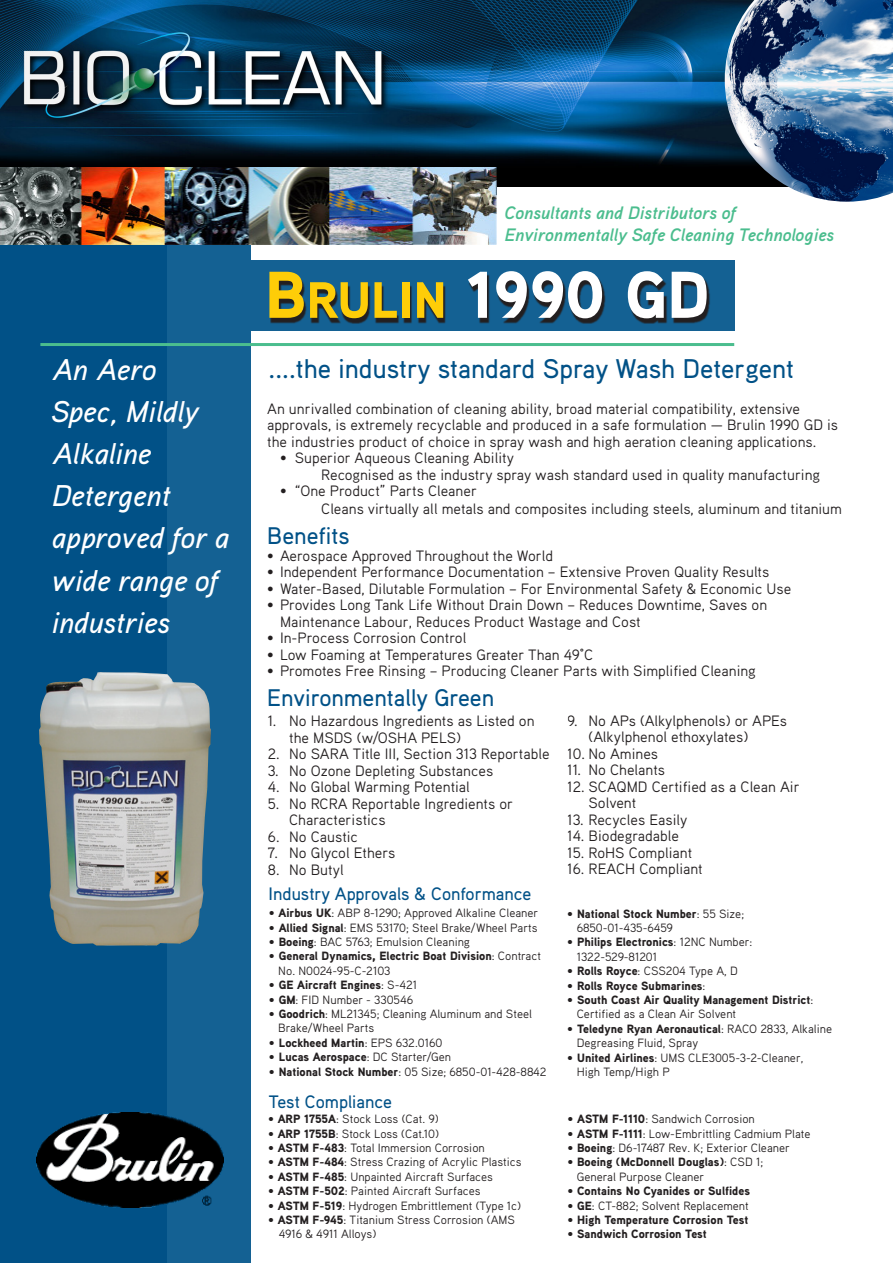
<style>
.page{position:relative;width:893px;height:1263px;background:#fff}
.page>*{position:absolute;margin:0;border:0;box-sizing:border-box;transform-origin:0 0}
.t1{font:900 66px "Aaux Pro";color:#fff}
.t2{font:italic 500 30px/42px "Aaux Pro";color:#fff}
.t3{font:500 27px "Aaux Pro";color:#015187}
.t4{font:500 24px "Aaux Pro";color:#015187}
.t5{font:italic 700 18px "Aaux Pro";color:#4bbd8e}
.t6{font:500 18px "Aaux Pro";color:#015187}
.t7{font:15px/16.5px "Aaux Pro";color:#231f20}
.t8{font:12px "Aaux Pro";color:#231f20}
.t9{font:900 12px/14.4px "Aaux Pro";color:#231f20}
.s1{color:#fecd08}
.s2{font-size:51px;color:#fecd08}
.s3{font-weight:900}
.s4{font-weight:400}
</style>
<div class="page">
<div style="left:250px;top:260px;width:484px;height:70px;background:#146193"></div>
<div style="left:73px;top:195px;width:178px;height:1068px;background:#146193"></div>
<div style="left:0;top:244px;width:167px;height:1019px;background:#015187"></div>
<img style="left:0;top:0;width:725px;height:186px">
<img style="left:725px;top:0;width:168px;height:202px">
<hr style="left:742px;top:82px;width:56px;height:3px;background:#fff">
<img style="left:0;top:167px;width:496px;height:77px">
<svg style="left:270px;top:274px;width:440px;height:50px"></svg>
<hr style="left:40px;top:343px;width:694px;height:3px;background:#4bbd8e">
<img style="left:39px;top:672px;width:172px;height:273px">
<img style="left:36px;top:1112px;width:188px;height:96px">
<p class="t2" style="left:52px;top:348px;width:179px">An Aero<br>Spec, Mildly<br>Alkaline<br>Detergent approved for a wide range of industries</p>
<p class="t5" style="left:504px;top:201px;width:233px">Consultants and Distributors of</p>
<p class="t5" style="left:504px;top:223px;width:331px">Environmentally Safe Cleaning Technologies</p>
<p class="t1" style="left:265px;top:252px;width:447px"><span class="s1">B</span><span class="s2">RULIN</span> 1990 GD</p>
<p class="t3" style="left:269px;top:351px;width:527px">....the industry standard Spray Wash Detergent</p>
<p class="t7" style="left:267px;top:400px;width:572px">An unrivalled combination of cleaning ability, broad material compatibility, extensive approvals, is extremely recyclable and produced in a safe formulation — Brulin 1990 GD is the industries product of choice in spray wash and high aeration cleaning applications.</p>
<p class="t7" style="left:280px;top:449px;width:235px">• Superior Aqueous Cleaning Ability</p>
<p class="t7" style="left:321px;top:466px;width:500px">Recognised as the industry spray wash standard used in quality manufacturing</p>
<p class="t7" style="left:280px;top:482px;width:199px">• “One Product” Parts Cleaner</p>
<p class="t7" style="left:321px;top:500px;width:522px">Cleans virtually all metals and composites including steels, aluminum and titanium</p>
<p class="t4" style="left:267px;top:521px;width:84px">Benefits</p>
<p class="t7" style="left:267px;top:547px;width:287px">• Aerospace Approved Throughout the World</p>
<p class="t7" style="left:267px;top:563px;width:504px">• Independent Performance Documentation – Extensive Proven Quality Results</p>
<p class="t7" style="left:267px;top:580px;width:525px">• Water-Based, Dilutable Formulation – For Environmental Safety &amp; Economic Use</p>
<p class="t7" style="left:267px;top:596px;width:501px">• Provides Long Tank Life Without Drain Down – Reduces Downtime, Saves on</p>
<p class="t7" style="left:280px;top:613px;width:362px">Maintenance Labour, Reduces Product Wastage and Cost</p>
<p class="t7" style="left:267px;top:629px;width:201px">• In-Process Corrosion Control</p>
<p class="t7" style="left:267px;top:646px;width:327px">• Low Foaming at Temperatures Greater Than 49°C</p>
<p class="t7" style="left:267px;top:662px;width:490px">• Promotes Free Rinsing – Producing Cleaner Parts with Simplified Cleaning</p>
<p class="t4" style="left:267px;top:683px;width:229px">Environmentally Green</p>
<p class="t7" style="left:588px;top:712px;width:200px;text-indent:-21px">9. No APs (Alkylphenols) or APEs (Alkylphenol ethoxylates)</p>
<p class="t7" style="left:567px;top:745px;width:92px">10. No Amines</p>
<p class="t7" style="left:567px;top:761px;width:99px">11. No Chelants</p>
<p class="t7" style="left:588px;top:778px;width:213px;text-indent:-21px">12. SCAQMD Certified as a Clean Air<br>Solvent</p>
<p class="t7" style="left:567px;top:811px;width:122px">13. Recycles Easily</p>
<p class="t7" style="left:567px;top:827px;width:113px">14. Biodegradable</p>
<p class="t7" style="left:567px;top:844px;width:126px">15. RoHS Compliant</p>
<p class="t7" style="left:567px;top:860px;width:137px">16. REACH Compliant</p>
<p class="t6" style="left:269px;top:882px;width:264px">Industry Approvals &amp; Conformance</p>
<p class="t7" style="left:289px;top:712px;width:247px;text-indent:-21px">1. No Hazardous Ingredients as Listed on the MSDS (w/OSHA PELS)</p>
<p class="t7" style="left:268px;top:745px;width:283px">2. No SARA Title III, Section 313 Reportable</p>
<p class="t7" style="left:268px;top:762px;width:227px">3. No Ozone Depleting Substances</p>
<p class="t7" style="left:268px;top:778px;width:204px">4. No Global Warming Potential</p>
<p class="t7" style="left:289px;top:795px;width:226px;text-indent:-21px">5. No RCRA Reportable Ingredients or<br>Characteristics</p>
<p class="t7" style="left:268px;top:828px;width:92px">6. No Caustic</p>
<p class="t7" style="left:268px;top:844px;width:129px">7. No Glycol Ethers</p>
<p class="t7" style="left:268px;top:861px;width:77px">8. No Butyl</p>
<p class="t8" style="left:269px;top:905px;width:271px"><span class="s3">• Airbus UK</span>: ABP 8-1290; Approved Alkaline Cleaner</p>
<p class="t8" style="left:269px;top:920px;width:270px"><span class="s3">• Allied Signal</span>: EMS 53170; Steel Brake/Wheel Parts</p>
<p class="t8" style="left:269px;top:934px;width:203px"><span class="s3">• Boeing</span>: BAC 5763; Emulsion Cleaning</p>
<p class="t9" style="left:278px;top:949px;width:264px;text-indent:-10px">• General Dynamics, Electric Boat Division<span class="s4">: Contract<br>No. N0024-95-C-2103</span></p>
<p class="t9" style="left:269px;top:977px;width:150px">• GE Aircraft Engines<span class="s4">: S-421</span></p>
<p class="t8" style="left:269px;top:992px;width:146px"><span class="s3">• GM</span>: FID Number - 330546</p>
<p class="t8" style="left:269px;top:1006px;width:265px"><span class="s3">• Goodrich</span>: ML21345; Cleaning Aluminum and Steel</p>
<p class="t8" style="left:278px;top:1021px;width:98px">Brake/Wheel Parts</p>
<p class="t9" style="left:269px;top:1035px;width:175px">• Lockheed Martin<span class="s4">: EPS 632.0160</span></p>
<p class="t9" style="left:269px;top:1049px;width:184px">• Lucas Aerospace<span class="s4">: DC Starter/Gen</span></p>
<p class="t8" style="left:269px;top:1064px;width:280px"><span class="s3">• National Stock Number</span>: 05 Size; 6850-01-428-8842</p>
<p class="t9" style="left:567px;top:906px;width:179px">• National Stock Number<span class="s4">: 55 Size;</span></p>
<p class="t8" style="left:577px;top:920px;width:98px">6850-01-435-6459</p>
<p class="t9" style="left:567px;top:935px;width:187px">• Philips Electronics<span class="s4">: 12NC Number:</span></p>
<p class="t8" style="left:577px;top:949px;width:82px">1322-529-81201</p>
<p class="t8" style="left:567px;top:963px;width:172px"><span class="s3">• Rolls Royce</span>: CSS204 Type A, D</p>
<p class="t9" style="left:567px;top:978px;width:140px">• Rolls Royce Submarines<span class="s4">:</span></p>
<p class="t9" style="left:567px;top:992px;width:248px">• South Coast Air Quality Management District<span class="s4">:</span></p>
<p class="t8" style="left:577px;top:1007px;width:161px">Certified as a Clean Air Solvent</p>
<p class="t9" style="left:567px;top:1021px;width:267px">• Teledyne Ryan Aeronautical<span class="s4">: RACO 2833, Alkaline</span></p>
<p class="t8" style="left:577px;top:1035px;width:123px">Degreasing Fluid, Spray</p>
<p class="t8" style="left:567px;top:1050px;width:238px"><span class="s3">• United Airlines</span>: UMS CLE3005-3-2-Cleaner,</p>
<p class="t8" style="left:577px;top:1064px;width:95px">High Temp/High P</p>
<p class="t6" style="left:269px;top:1090px;width:125px">Test Compliance</p>
<p class="t8" style="left:268px;top:1111px;width:172px"><span class="s3">• ARP 1755A</span>: Stock Loss (Cat. 9)</p>
<p class="t8" style="left:268px;top:1126px;width:173px"><span class="s3">• ARP 1755B</span>: Stock Loss (Cat.10)</p>
<p class="t8" style="left:268px;top:1140px;width:218px"><span class="s3">• ASTM F-483</span>: Total Immersion Corrosion</p>
<p class="t8" style="left:268px;top:1155px;width:255px"><span class="s3">• ASTM F-484</span>: Stress Crazing of Acrylic Plastics</p>
<p class="t8" style="left:268px;top:1169px;width:227px"><span class="s3">• ASTM F-485</span>: Unpainted Aircraft Surfaces</p>
<p class="t8" style="left:268px;top:1183px;width:214px"><span class="s3">• ASTM F-502</span>: Painted Aircraft Surfaces</p>
<p class="t8" style="left:268px;top:1198px;width:255px"><span class="s3">• ASTM F-519</span>: Hydrogen Embrittlement (Type 1c)</p>
<p class="t8" style="left:268px;top:1212px;width:249px"><span class="s3">• ASTM F-945</span>: Titanium Stress Corrosion (AMS</p>
<p class="t8" style="left:279px;top:1227px;width:99px">4916 &amp; 4911 Alloys)</p>
<p class="t8" style="left:567px;top:1111px;width:189px"><span class="s3">• ASTM F-1110</span>: Sandwich Corrosion</p>
<p class="t8" style="left:567px;top:1126px;width:245px"><span class="s3">• ASTM F-1111</span>: Low-Embrittling Cadmium Plate</p>
<p class="t8" style="left:567px;top:1140px;width:224px"><span class="s3">• Boeing</span>: D6-17487 Rev. K; Exterior Cleaner</p>
<p class="t9" style="left:567px;top:1154px;width:198px">• Boeing (McDonnell Douglas)<span class="s4">: CSD 1;</span></p>
<p class="t8" style="left:577px;top:1169px;width:129px">General Purpose Cleaner</p>
<p class="t9" style="left:567px;top:1183px;width:184px">• Contains No Cyanides or Sulfides</p>
<p class="t8" style="left:567px;top:1198px;width:183px"><span class="s3">• GE</span>: CT-882; Solvent Replacement</p>
<p class="t9" style="left:567px;top:1212px;width:183px">• High Temperature Corrosion Test</p>
<p class="t9" style="left:567px;top:1226px;width:141px">• Sandwich Corrosion Test</p>
</div>
